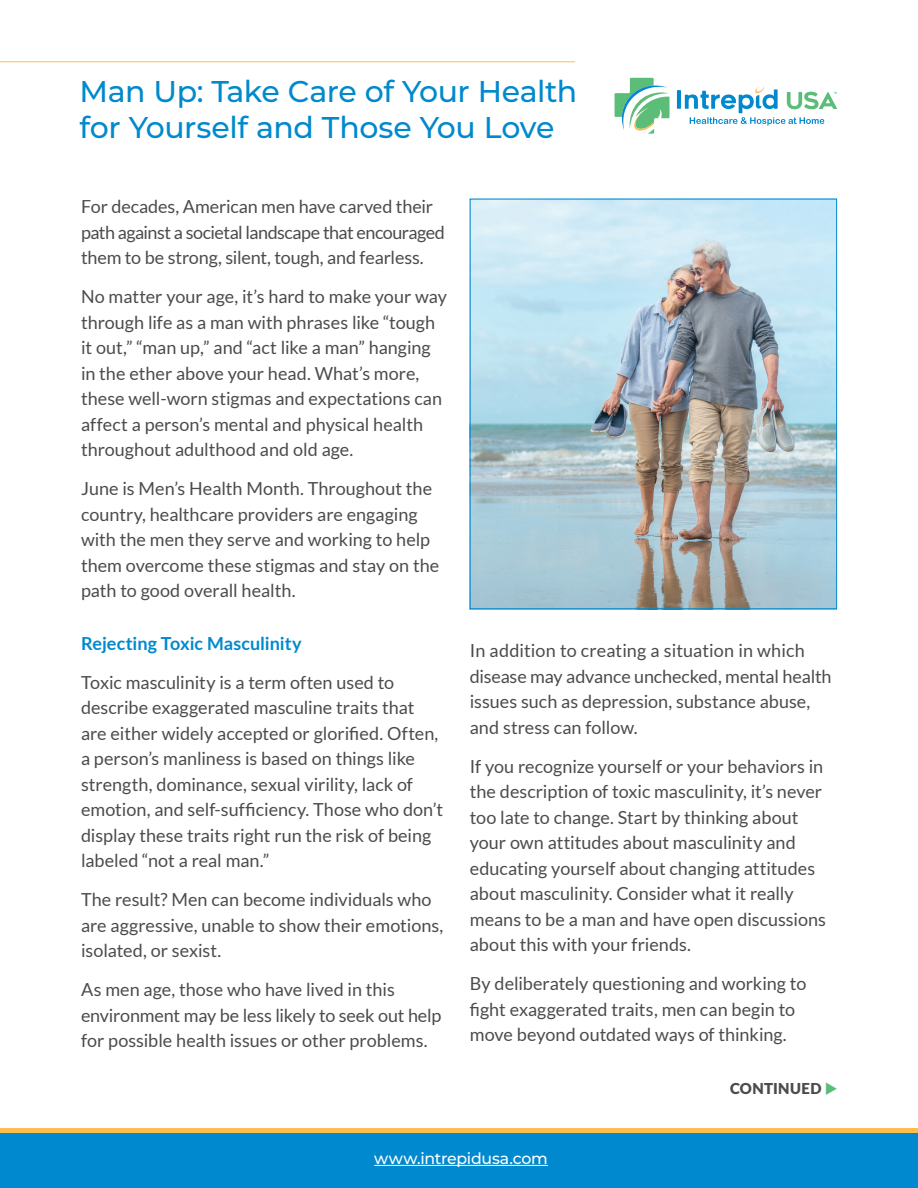
<style>
.page{position:relative;width:918px;height:1188px;background:#fff}
.page>*{position:absolute;margin:0;border:0;box-sizing:border-box;transform-origin:0 0}
.t1{font:500 30px/36px "Montserrat";letter-spacing:-.015em;color:#0089ce}
.t2{font:18px/25.5px "Lato";color:#4b4c4d}
.t3{font:700 18px "Lato";color:#0089ce}
.t4{font:500 15.75px "Montserrat";letter-spacing:-.015em;color:#fff}
.t5{font:900 15px "Lato";letter-spacing:.025em;color:#4b4c4d}
.s1{color:#5bbd78}
</style>
<div class="page">
<svg style="left:677px;top:86px;width:160px;height:40px"></svg>
<svg style="left:615px;top:78px;width:55px;height:56px"></svg>
<div style="left:0;top:1133px;width:918px;height:55px;background:#0089ce"></div>
<div style="left:0;top:1128px;width:918px;height:5px;background:#fdbe4f"></div>
<hr style="left:374px;top:1165px;width:174px;height:1px;background:#fff">
<img style="left:472px;top:201px;width:363px;height:406px">
<div style="left:470px;top:199px;width:367px;height:410px;border:1px solid #0089ce"></div>
<hr style="left:0;top:61px;width:575px;height:1px;background:#fdbe4f">
<p class="t1" style="left:80px;top:72px;width:499px">Man Up: Take Care of Your Health for Yourself and Those You Love</p>
<p class="t2" style="left:81px;top:194px;width:365px">For decades, American men have carved their path against a societal landscape that encouraged them to be strong, silent, tough, and fearless.</p>
<p class="t2" style="left:81px;top:284px;width:368px">No matter your age, it’s hard to make your way through life as a man with phrases like “tough it out,” “man up,” and “act like a man” hanging in the ether above your head. What’s more, these well-worn stigmas and expectations can affect a person’s mental and physical health throughout adulthood and old age.</p>
<p class="t2" style="left:81px;top:476px;width:360px">June is Men’s Health Month. Throughout the country, healthcare providers are engaging with the men they serve and working to help them overcome these stigmas and stay on the path to good overall health.</p>
<p class="t3" style="left:81px;top:633px;width:222px">Rejecting Toxic Masculinity</p>
<p class="t2" style="left:81px;top:669px;width:364px">Toxic masculinity is a term often used to describe exaggerated masculine traits that are either widely accepted or glorified. Often, a person’s manliness is based on things like strength, dominance, sexual virility, lack of emotion, and self-sufficiency. Those who don’t display these traits right run the risk of being labeled “not a real man.”</p>
<p class="t2" style="left:81px;top:887px;width:364px">The result? Men can become individuals who are aggressive, unable to show their emotions, isolated, or sexist.</p>
<p class="t2" style="left:81px;top:977px;width:362px">As men age, those who have lived in this environment may be less likely to seek out help for possible health issues or other problems.</p>
<p class="t2" style="left:470px;top:638px;width:363px">In addition to creating a situation in which disease may advance unchecked, mental health issues such as depression, substance abuse, and stress can follow.</p>
<p class="t2" style="left:470px;top:753px;width:358px">If you recognize yourself or your behaviors in the description of toxic masculinity, it’s never too late to change. Start by thinking about your own attitudes about masculinity and educating yourself about changing attitudes about masculinity. Consider what it really means to be a man and have open discussions about this with your friends.</p>
<p class="t2" style="left:470px;top:971px;width:338px">By deliberately questioning and working to fight exaggerated traits, men can begin to move beyond outdated ways of thinking.</p>
<p class="t5" style="left:730px;top:1080px;width:110px">CONTINUED <span class="s1">◆</span></p>
<p class="t4" style="left:374px;top:1147px;width:175px">www.intrepidusa.com</p>
</div>
